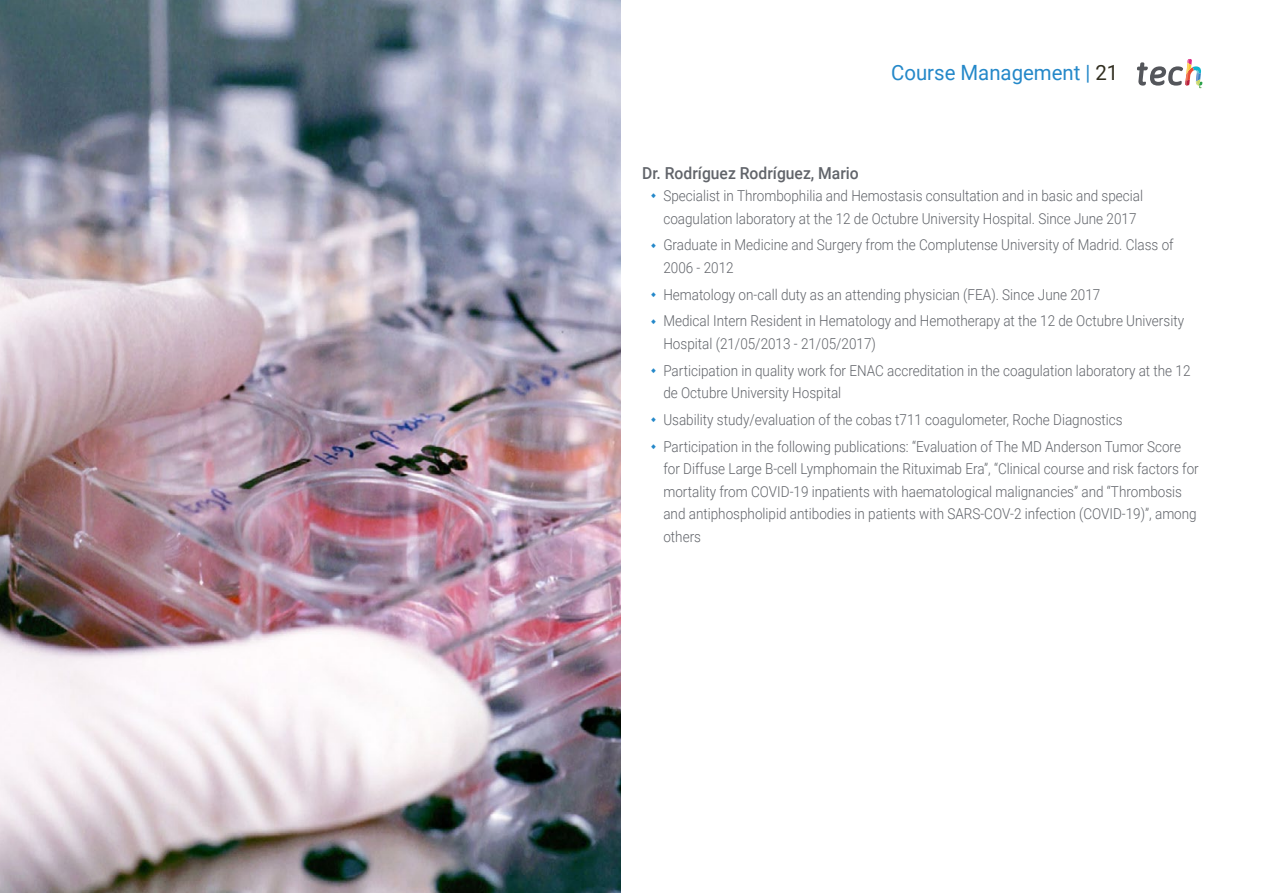
<style>
.page{position:relative;width:1263px;height:893px;background:#fff}
.page>*{position:absolute;margin:0;border:0;box-sizing:border-box;transform-origin:0 0}
.t1{font:21px "Roboto";color:#2488c9}
.t2{font:500 16.5px "Roboto";color:#61646a;scale:.95 1}
.t3{font:300 15px/22.5px "Roboto";color:#61646a;scale:.9 1}
.s1{color:#312e20}
</style>
<div class="page">
<svg style="left:1137px;top:59px;width:65px;height:29px"></svg>
<img style="left:0;top:0;width:621px;height:893px">
<h1 class="t1" style="left:891px;top:57px;width:229px">Course Management | <span class="s1">21</span></h1>
<p class="t2" style="left:642px;top:161px;width:230px">Dr. Rodríguez Rodríguez, Mario</p>
<p class="t3" style="left:663px;top:184px;width:534px">Specialist in Thrombophilia and Hemostasis consultation and in basic and special coagulation laboratory at the 12 de Octubre University Hospital. Since June 2017</p>
<p class="t3" style="left:663px;top:233px;width:568px">Graduate in Medicine and Surgery from the Complutense University of Madrid. Class of<br>2006 - 2012</p>
<p class="t3" style="left:663px;top:280px;width:580px;line-height:26.7px">Hematology on-call duty as an attending physician (FEA). Since June 2017<br>Medical Intern Resident in Hematology and Hemotherapy at the 12 de Octubre University</p>
<p class="t3" style="left:663px;top:330px;width:587px;line-height:26.7px">Hospital (21/05/2013 - 21/05/2017)<br>Participation in quality work for ENAC accreditation in the coagulation laboratory at the 12</p>
<p class="t3" style="left:663px;top:379px;width:577px;line-height:26.7px">de Octubre University Hospital<br>Usability study/evaluation of the cobas t711 coagulometer, Roche Diagnostics<br>Participation in the following publications: “Evaluation of The MD Anderson Tumor Score</p>
<p class="t3" style="left:663px;top:457px;width:596px">for Diffuse Large B-cell Lymphomain the Rituximab Era”, “Clinical course and risk factors for mortality from COVID-19 inpatients with haematological malignancies” and “Thrombosis and antiphospholipid antibodies in patients with SARS-COV-2 infection (COVID-19)”, among others</p>
</div>
